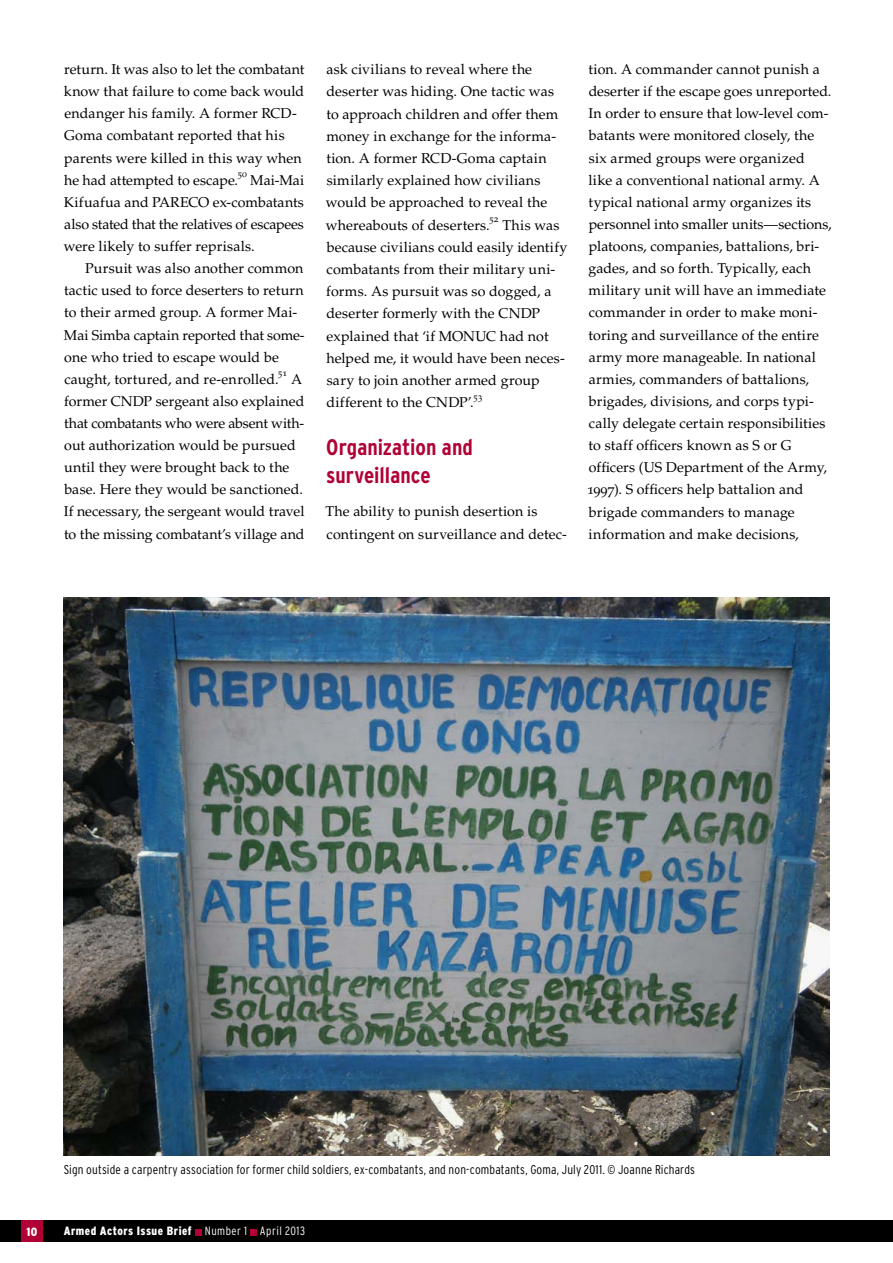
<style>
.page{position:relative;width:893px;height:1263px;background:#fff}
.page>*{position:absolute;margin:0;border:0;box-sizing:border-box;transform-origin:0 0}
.t1{font:700 condensed 22.5px/27.2px "Interstate";color:#b10035}
.t2{font:14.25px/22px "Palatino LT Std";letter-spacing:.005em;color:#000}
.t3{font:300 condensed 12.75px "Interstate";letter-spacing:.01em;color:#000}
.t4{font:900 condensed 12px "Interstate";letter-spacing:.04em;color:#fff}
.t5{font:9.6px "Palatino LT Std";letter-spacing:-.015em;color:#000}
.s1{font-weight:300}
</style>
<div class="page">
<div style="left:0;top:1220px;width:893px;height:22px;background:#000"></div>
<div style="left:195px;top:1229px;width:7px;height:6px;background:#b10035"></div>
<div style="left:250px;top:1229px;width:7px;height:6px;background:#b10035"></div>
<div style="left:21px;top:1220px;width:22px;height:22px;background:#b10035"></div>
<img style="left:64px;top:597px;width:765px;height:558px">
<p class="t2" style="left:64px;top:59px;width:242px">return. It was also to let the combatant know that failure to come back would endanger his family. A former RCD-Goma combatant reported that his parents were killed in this way when he had attempted to escape.</p>
<p class="t5" style="left:237px;top:169px;width:11px">50</p>
<p class="t2" style="left:64px;top:169px;width:242px;text-align:justify;text-indent:186px">Mai-Mai Kifuafua and PARECO ex-combatants also stated that the relatives of escapees were likely to suffer reprisals.</p>
<p class="t2" style="left:64px;top:258px;width:242px;text-indent:21px">Pursuit was also another common tactic used to force deserters to return to their armed group. A former Mai-Mai Simba captain reported that some&shy;one who tried to escape would be caught, tortured, and re-enrolled.</p>
<p class="t5" style="left:278px;top:368px;width:11px">51</p>
<p class="t2" style="left:64px;top:368px;width:242px;text-indent:227px">A former CNDP sergeant also explained that combatants who were absent with&shy;out authorization would be pursued until they were brought back to the base. Here they would be sanctioned.<br>If necessary, the sergeant would travel to the missing combatant’s village and</p>
<p class="t2" style="left:326px;top:58px;width:234px">ask civilians to reveal where the deserter was hiding. One tactic was to approach children and offer them money in exchange for the informa&shy;tion. A former RCD-Goma captain similarly explained how civilians would be approached to reveal the whereabouts of deserters.</p>
<p class="t5" style="left:489px;top:213px;width:11px">52</p>
<p class="t2" style="left:326px;top:214px;width:243px;text-indent:176px">This was because civilians could easily identify combatants from their military uni&shy;forms. As pursuit was so dogged, a deserter formerly with the CNDP explained that ‘if MONUC had not helped me, it would have been neces&shy;sary to join another armed group different to the CNDP’.</p>
<p class="t5" style="left:473px;top:391px;width:11px">53</p>
<h1 class="t1" style="left:326px;top:434px;width:148px">Organization and surveillance</h1>
<p class="t2" style="left:325px;top:501px;width:243px">The ability to punish desertion is contingent on surveillance and detec-</p>
<p class="t2" style="left:587px;top:59px;width:246px">tion. A commander cannot punish a deserter if the escape goes unreported.<br>In order to ensure that low-level com&shy;batants were monitored closely, the six armed groups were organized<br>like a conventional national army. A typical national army organizes its personnel into smaller units—sections, platoons, companies, battalions, bri&shy;gades, and so forth. Typically, each military unit will have an immediate commander in order to make moni&shy;toring and surveillance of the entire army more manageable. In national armies, commanders of battalions, brigades, divisions, and corps typi&shy;cally delegate certain responsibilities to staff officers known as S or G officers (US Department of the Army, 1997). S officers help battalion and brigade commanders to manage information and make decisions,</p>
<p class="t3" style="left:64px;top:1162px;width:633px">Sign outside a carpentry association for former child soldiers, ex-combatants, and non-combatants, Goma, July 2011. © Joanne Richards</p>
<p class="t4" style="left:27px;top:1225px;width:12px">10</p>
<p class="t4" style="left:64px;top:1224px;width:243px">Armed Actors Issue Brief <span class="s1">Number 1 April 2013</span></p>
</div>
